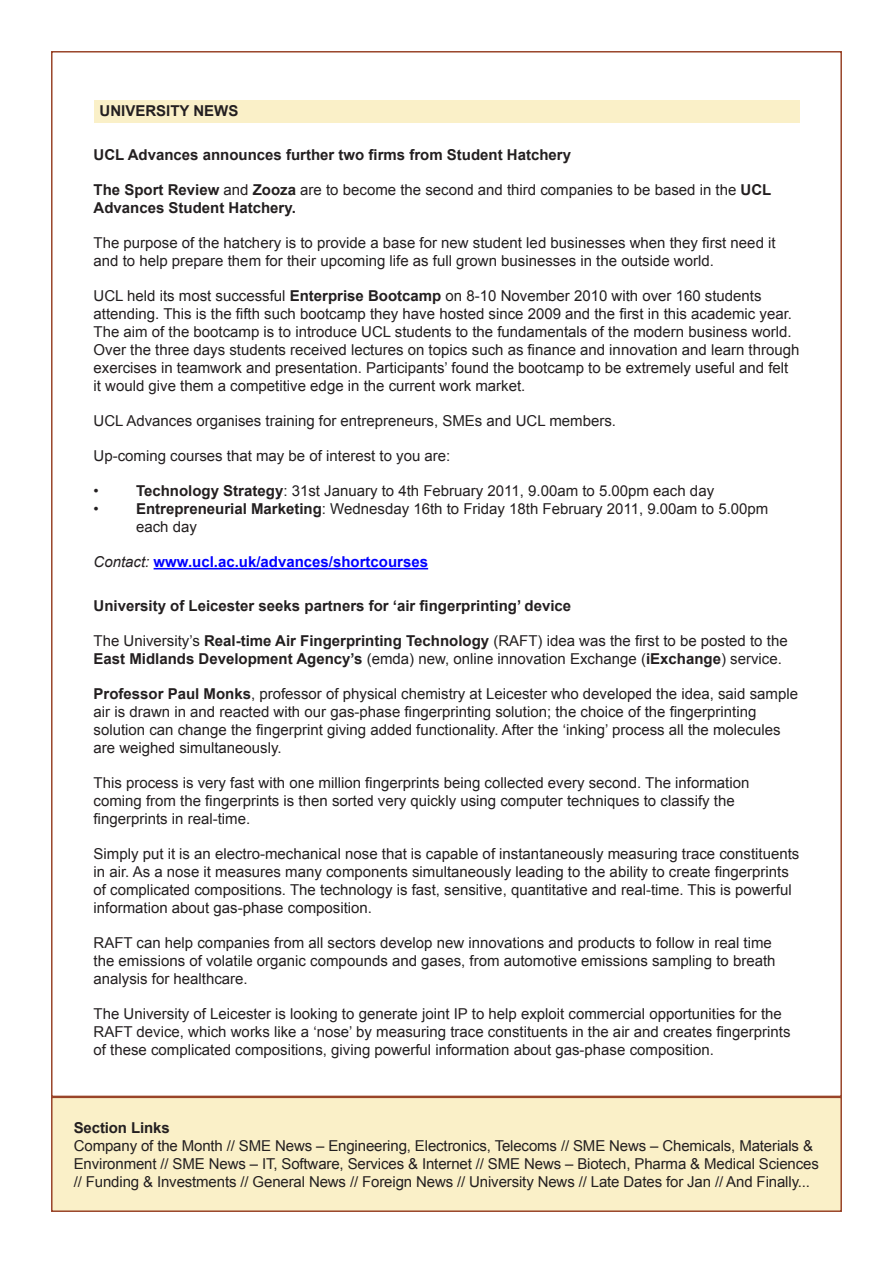
<style>
.page{position:relative;width:893px;height:1263px;background:#fff}
.page>*{position:absolute;margin:0;border:0;box-sizing:border-box;transform-origin:0 0}
.Main_text{font:15px/18px "Arial";color:#231f20}
.Story_title{font:700 15px "Arial";color:#231f20}
.Main_text_-_no_break{font:15px/18px "Arial";color:#231f20}
.Main_text-2{font:700 15px "Arial";color:#00f}
.Section_heading{font:700 15px "Arial";color:#231f20}
.s1{font-weight:700}
.s2{font-weight:400;font-style:italic;color:#231f20}
</style>
<div class="page">
<div style="left:52px;top:1097px;width:789px;height:114px;background:#faf0c8"></div>
<div style="left:51px;top:1096px;width:791px;height:116px;border:2px solid #994429"></div>
<div style="left:94px;top:100px;width:705px;height:22px;background:#faf0c8"></div>
<hr style="left:154px;top:568px;width:274px;height:1px;background:#00f">
<p class="Section_heading" style="left:100px;top:101px;width:140px">UNIVERSITY NEWS</p>
<p class="Story_title" style="left:94px;top:145px;width:479px">UCL Advances announces further two firms from Student Hatchery</p>
<p class="Main_text" style="left:94px;top:181px;width:679px"><span class="s1">The Sport Review</span> and <span class="s1">Zooza</span> are to become the second and third companies to be based in the <span class="s1">UCL<br>Advances Student Hatchery.</span></p>
<p class="Main_text" style="left:94px;top:234px;width:684px">The purpose of the hatchery is to provide a base for new student led businesses when they first need it and to help prepare them for their upcoming life as full grown businesses in the outside world.</p>
<p class="Main_text" style="left:94px;top:287px;width:707px">UCL held its most successful <span class="s1">Enterprise Bootcamp</span> on 8-10 November 2010 with over 160 students attending. This is the fifth such bootcamp they have hosted since 2009 and the first in this academic year.<br>The aim of the bootcamp is to introduce UCL students to the fundamentals of the modern business world.<br>Over the three days students received lectures on topics such as finance and innovation and learn through exercises in teamwork and presentation. Participants’ found the bootcamp to be extremely useful and felt it would give them a competitive edge in the current work market.</p>
<p class="Main_text" style="left:94px;top:412px;width:524px">UCL Advances organises training for entrepreneurs, SMEs and UCL members.</p>
<p class="Main_text" style="left:94px;top:447px;width:358px">Up-coming courses that may be of interest to you are:</p>
<p class="Main_text" style="left:94px;top:482px;width:7px">•</p>
<p class="Main_text" style="left:136px;top:482px;width:580px"><span class="s1">Technology Strategy</span>: 31st January to 4th February 2011, 9.00am to 5.00pm each day</p>
<p class="Main_text_-_no_break" style="left:94px;top:500px;width:7px">•</p>
<p class="Main_text_-_no_break" style="left:136px;top:500px;width:634px"><span class="s1">Entrepreneurial Marketing</span>: Wednesday 16th to Friday 18th February 2011, 9.00am to 5.00pm each day</p>
<p class="Main_text-2" style="left:94px;top:552px;width:336px"><span class="s2">Contact:</span> www.ucl.ac.uk/advances/shortcourses</p>
<p class="Story_title" style="left:94px;top:595px;width:479px">University of Leicester seeks partners for ‘air fingerprinting’ device</p>
<p class="Main_text" style="left:94px;top:631px;width:696px">The University’s <span class="s1">Real-time Air Fingerprinting Technology</span> (RAFT) idea was the first to be posted to the<br><span class="s1">East Midlands Development Agency’s</span> (emda) new, online innovation Exchange (<span class="s1">iExchange</span>) service.</p>
<p class="Main_text" style="left:94px;top:684px;width:706px"><span class="s1">Professor Paul Monks</span>, professor of physical chemistry at Leicester who developed the idea, said sample air is drawn in and reacted with our gas-phase fingerprinting solution; the choice of the fingerprinting solution can change the fingerprint giving added functionality. After the ‘inking’ process all the molecules are weighed simultaneously.</p>
<p class="Main_text" style="left:94px;top:773px;width:657px">This process is very fast with one million fingerprints being collected every second. The information coming from the fingerprints is then sorted very quickly using computer techniques to classify the fingerprints in real-time.</p>
<p class="Main_text" style="left:94px;top:844px;width:707px">Simply put it is an electro-mechanical nose that is capable of instantaneously measuring trace constituents in air. As a nose it measures many components simultaneously leading to the ability to create fingerprints of complicated compositions. The technology is fast, sensitive, quantitative and real-time. This is powerful information about gas-phase composition.</p>
<p class="Main_text" style="left:94px;top:933px;width:683px">RAFT can help companies from all sectors develop new innovations and products to follow in real time the emissions of volatile organic compounds and gases, from automotive emissions sampling to breath analysis for healthcare.</p>
<p class="Main_text" style="left:94px;top:1004px;width:698px">The University of Leicester is looking to generate joint IP to help exploit commercial opportunities for the<br>RAFT device, which works like a ‘nose’ by measuring trace constituents in the air and creates fingerprints of these complicated compositions, giving powerful information about gas-phase composition.</p>
<p class="Story_title" style="left:74px;top:1117px;width:97px">Section Links</p>
<p class="Main_text" style="left:74px;top:1136px;width:746px">Company of the Month // SME News – Engineering, Electronics, Telecoms // SME News – Chemicals, Materials &amp;<br>Environment // SME News – IT, Software, Services &amp; Internet // SME News – Biotech, Pharma &amp; Medical Sciences // Funding &amp; Investments // General News // Foreign News // University News // Late Dates for Jan // And Finally...</p>
</div>
